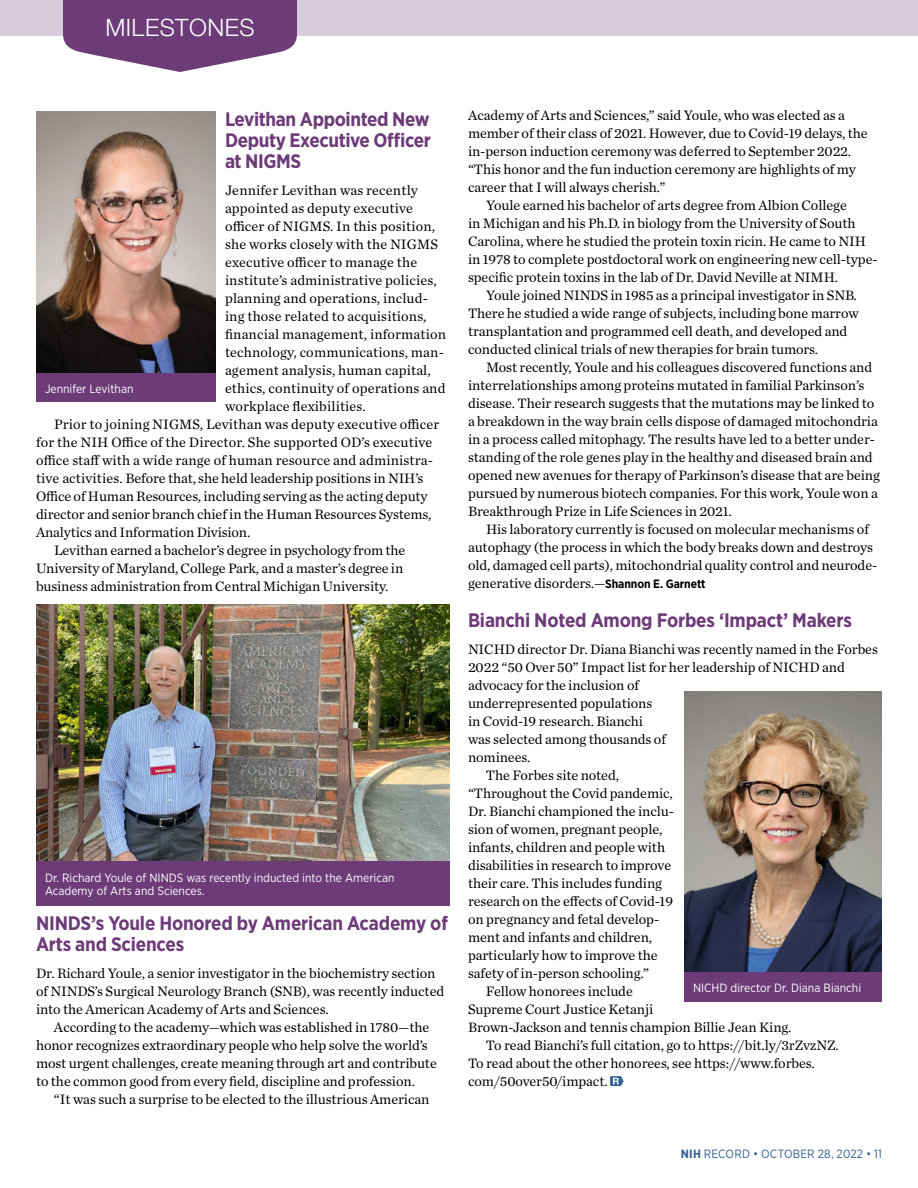
<style>
.page{position:relative;width:918px;height:1188px;background:#fff}
.page>*{position:absolute;margin:0;border:0;box-sizing:border-box;transform-origin:0 0}
.Page_jump{font:300 24px "Helvetica Neue LT Std";letter-spacing:.02em;color:#fff}
.Head__Milestones{font:700 19.5px/21px "Gotham Narrow";letter-spacing:-.01em;color:#6c3b78;text-align:justify}
.Body_1{font:14.25px/18px "Chronicle Text G1";letter-spacing:-.005em;color:#000}
.Body_1_paragraph_1{font:14.25px/18px "Chronicle Text G1";color:#000}
.Photo_caption_revers{font:12px/13.5px "Gotham Narrow";color:#fff}
.Body_2__Briefs_and_S{font:12px "Gotham Narrow";letter-spacing:.015em;color:#316094}
.s1{font-family:"Gotham Narrow";font-weight:700;font-size:12px}
.s2{font-weight:700}
</style>
<div class="page">
<div style="left:0;top:0;width:918px;height:36px;background:#d7cdda"></div>
<img style="left:36px;top:604px;width:414px;height:258px">
<svg style="left:610px;top:1076px;width:14px;height:10px"></svg>
<svg style="left:63px;top:0;width:234px;height:72px"></svg>
<img style="left:36px;top:111px;width:180px;height:263px">
<img style="left:684px;top:692px;width:198px;height:280px">
<div style="left:684px;top:972px;width:198px;height:30px;background:#6c3b78"></div>
<div style="left:36px;top:374px;width:180px;height:28px;background:#6c3b78"></div>
<div style="left:36px;top:862px;width:414px;height:44px;background:#6c3b78"></div>
<p class="Page_jump" style="left:105px;top:13px;width:151px">MILESTONES</p>
<p class="Head__Milestones" style="left:225px;top:108px;width:208px">Levithan Appointed New Deputy Executive Officer at NIGMS</p>
<p class="Body_1_paragraph_1" style="left:225px;top:180px;width:223px">Jennifer Levithan was recently appointed as deputy executive officer of NIGMS. In this position, she works closely with the NIGMS executive officer to manage the institute’s administrative policies, planning and operations, includ&shy;ing those related to acquisitions, financial management, information technology, communications, man&shy;agement analysis, human capital, ethics, continuity of operations and workplace flexibilities.</p>
<p class="Body_1" style="left:36px;top:414px;width:405px;text-indent:18px">Prior to joining NIGMS, Levithan was deputy executive officer for the NIH Office of the Director. She supported OD’s executive office staff with a wide range of human resource and administra&shy;tive activities. Before that, she held leadership positions in NIH’s Office of Human Resources, including serving as the acting deputy director and senior branch chief in the Human Resources Systems, Analytics and Information Division.</p>
<p class="Body_1" style="left:36px;top:540px;width:371px;text-indent:18px">Levithan earned a bachelor’s degree in psychology from the<br>University of Maryland, College Park, and a master’s degree in business administration from Central Michigan University.</p>
<p class="Photo_caption_revers" style="left:45px;top:381px;width:90px">Jennifer Levithan</p>
<p class="Photo_caption_revers" style="left:45px;top:871px;width:351px">Dr. Richard Youle of NINDS was recently inducted into the American<br>Academy of Arts and Sciences.</p>
<p class="Head__Milestones" style="left:36px;top:912px;width:413px">NINDS’s Youle Honored by American Academy of<br>Arts and Sciences</p>
<p class="Body_1_paragraph_1" style="left:36px;top:963px;width:410px">Dr. Richard Youle, a senior investigator in the biochemistry section of NINDS’s Surgical Neurology Branch (SNB), was recently inducted into the American Academy of Arts and Sciences.</p>
<p class="Body_1" style="left:36px;top:1017px;width:402px;text-indent:18px">According to the academy—which was established in 1780—the honor recognizes extraordinary people who help solve the world’s most urgent challenges, create meaning through art and contribute to the common good from every field, discipline and profession.</p>
<p class="Body_1" style="left:54px;top:1089px;width:377px">“It was such a surprise to be elected to the illustrious American</p>
<p class="Body_1" style="left:468px;top:105px;width:401px">Academy of Arts and Sciences,” said Youle, who was elected as a member of their class of 2021. However, due to Covid-19 delays, the in-person induction ceremony was deferred to September 2022. “This honor and the fun induction ceremony are highlights of my career that I will always cherish.”</p>
<p class="Body_1" style="left:468px;top:195px;width:411px;text-indent:18px">Youle earned his bachelor of arts degree from Albion College<br>in Michigan and his Ph.D. in biology from the University of South Carolina, where he studied the protein toxin ricin. He came to NIH in 1978 to complete postdoctoral work on engineering new cell-type&shy;specific protein toxins in the lab of Dr. David Neville at NIMH.</p>
<p class="Body_1" style="left:468px;top:285px;width:392px;text-indent:18px">Youle joined NINDS in 1985 as a principal investigator in SNB.<br>There he studied a wide range of subjects, including bone marrow transplantation and programmed cell death, and developed and conducted clinical trials of new therapies for brain tumors.</p>
<p class="Body_1" style="left:468px;top:357px;width:413px;text-indent:18px">Most recently, Youle and his colleagues discovered functions and interrelationships among proteins mutated in familial Parkinson’s disease. Their research suggests that the mutations may be linked to a breakdown in the way brain cells dispose of damaged mitochondria in a process called mitophagy. The results have led to a better under&shy;standing of the role genes play in the healthy and diseased brain and opened new avenues for therapy of Parkinson’s disease that are being pursued by numerous biotech companies. For this work, Youle won a Breakthrough Prize in Life Sciences in 2021.</p>
<p class="Body_1" style="left:468px;top:519px;width:411px;text-indent:18px">His laboratory currently is focused on molecular mechanisms of autophagy (the process in which the body breaks down and destroys old, damaged cell parts), mitochondrial quality control and neurode&shy;generative disorders.—<span class="s1">Shannon E. Garnett</span></p>
<p class="Head__Milestones" style="left:468px;top:609px;width:385px">Bianchi Noted Among Forbes ‘Impact’ Makers</p>
<p class="Body_1_paragraph_1" style="left:468px;top:639px;width:412px">NICHD director Dr. Diana Bianchi was recently named in the Forbes 2022 “50 Over 50” Impact list for her leadership of NICHD and advocacy for the inclusion of<br>underrepresented populations<br>in Covid-19 research. Bianchi<br>was selected among thousands of<br>nominees.</p>
<p class="Body_1" style="left:468px;top:765px;width:207px;text-indent:18px">The Forbes site noted, “Throughout the Covid pandemic,<br>Dr. Bianchi championed the inclu&shy;sion of women, pregnant people, infants, children and people with disabilities in research to improve their care. This includes funding research on the effects of Covid-19 on pregnancy and fetal develop&shy;ment and infants and children, particularly how to improve the safety of in-person schooling.”</p>
<p class="Body_1" style="left:468px;top:981px;width:325px;text-indent:18px">Fellow honorees include<br>Supreme Court Justice Ketanji<br>Brown-Jackson and tennis champion Billie Jean King.</p>
<p class="Body_1" style="left:468px;top:1035px;width:372px;text-indent:18px">To read Bianchi’s full citation, go to https://bit.ly/3rZvzNZ.<br>To read about the other honorees, see https://www.forbes. com/50over50/impact.</p>
<p class="Photo_caption_revers" style="left:693px;top:981px;width:170px">NICHD director Dr. Diana Bianchi</p>
<p class="Body_2__Briefs_and_S" style="left:681px;top:1146px;width:203px"><span class="s2">NIH</span> RECORD • OCTOBER 28, 2022 • 11</p>
</div>
